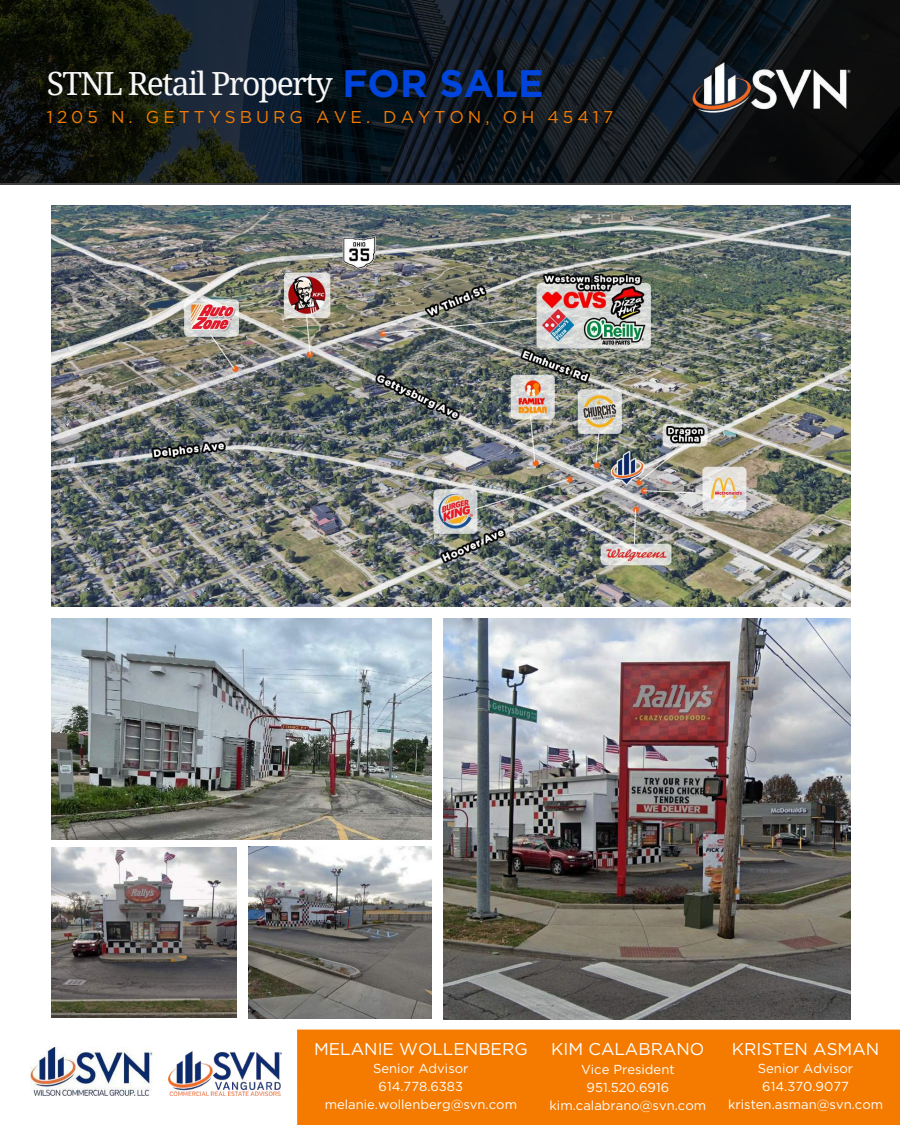
<style>
.page{position:relative;width:900px;height:1125px;background:#fff}
.page>*{position:absolute;margin:0;border:0;box-sizing:border-box;transform-origin:0 0}
.t1{font:700 38.4px "Gotham";color:#0045db}
.t2{font:31.9px "Noto Serif";letter-spacing:-.055em;color:#f7f7f7}
.t3{font:17.1px "Gotham";letter-spacing:.235em;color:#f47c00}
.t4{font:17px "Gotham";color:#fff}
.t5{font:13px/18px "Gotham";color:#fff;text-align:center}
</style>
<div class="page">
<svg style="left:0;top:0;width:900px;height:185px;background:#0f171b"></svg>
<img style="left:691px;top:52px;width:160px;height:63px">
<img style="left:52px;top:619px;width:379px;height:220px">
<img style="left:52px;top:206px;width:798px;height:400px">
<div style="left:297px;top:1030px;width:603px;height:95px;background:#f47b00"></div>
<img style="left:30px;top:1048px;width:123px;height:48px">
<img style="left:169px;top:1052px;width:113px;height:44px">
<img style="left:443px;top:619px;width:407px;height:400px">
<img style="left:52px;top:848px;width:185px;height:170px">
<img style="left:248px;top:846px;width:183px;height:172px">
<h1 class="t1" style="left:342px;top:60px;width:203px">FOR SALE</h1>
<h2 class="t2" style="left:47px;top:61px;width:288px">STNL Retail Property</h2>
<h3 class="t3" style="left:47px;top:106px;width:568px">1205 N. GETTYSBURG AVE. DAYTON, OH 45417</h3>
<h3 class="t4" style="left:314px;top:1038px;width:215px">MELANIE WOLLENBERG</h3>
<p class="t5" style="left:325px;top:1060px;width:194px">Senior Advisor<br>614.778.6383 melanie.wollenberg@svn.com</p>
<h3 class="t4" style="left:551px;top:1039px;width:155px">KIM CALABRANO</h3>
<p class="t5" style="left:550px;top:1060px;width:158px">Vice President<br>951.520.6916 kim.calabrano@svn.com</p>
<h3 class="t4" style="left:732px;top:1038px;width:149px">KRISTEN ASMAN</h3>
<p class="t5" style="left:728px;top:1060px;width:157px">Senior Advisor<br>614.370.9077 kristen.asman@svn.com</p>
</div>
